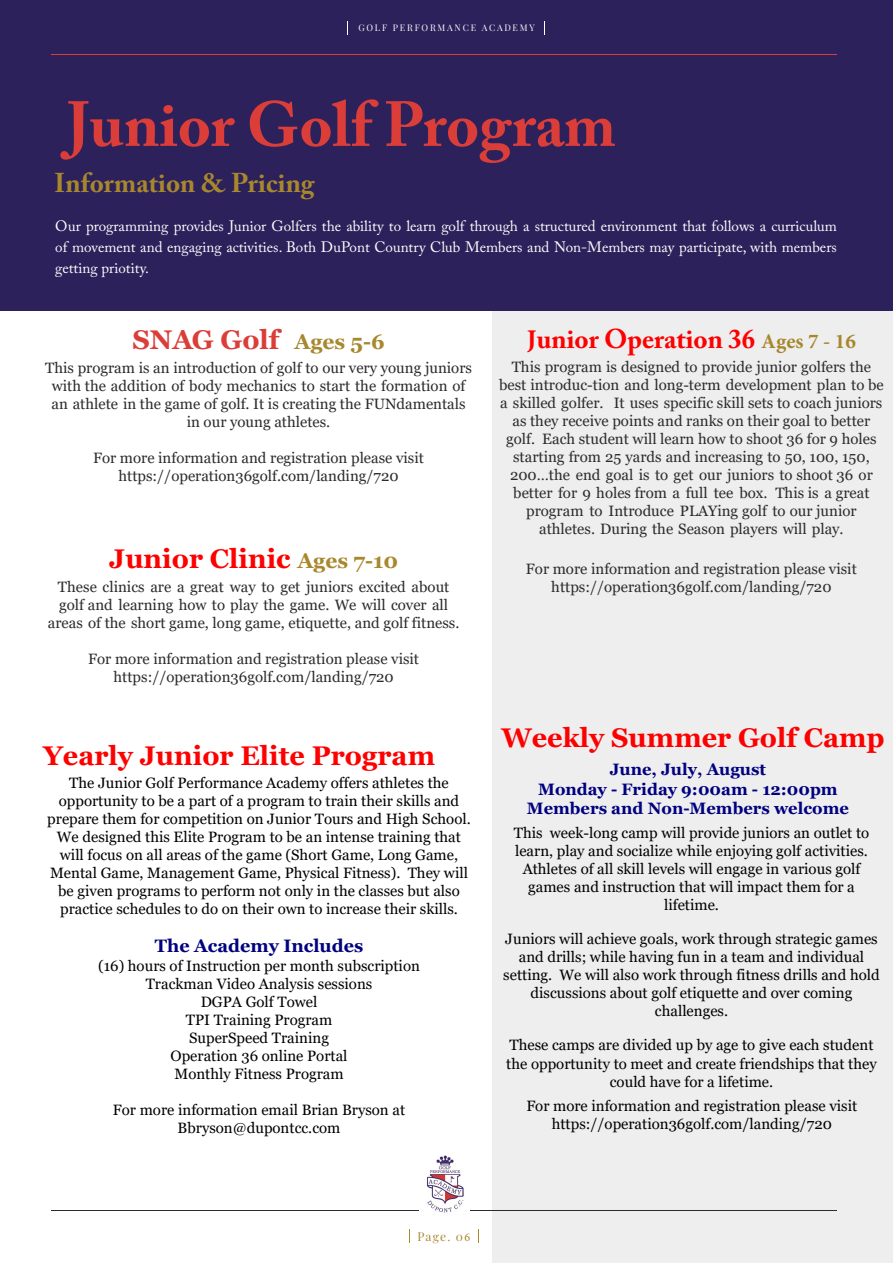
<style>
.page{position:relative;width:893px;height:1263px;background:#fff}
.page>*{position:absolute;margin:0;border:0;box-sizing:border-box;transform-origin:0 0}
.t1{font:700 63px "Adobe Caslon Pro";color:#db3d39}
.t2{font:700 27px "Georgia";color:#f00}
.t3{font:700 27px "Adobe Caslon Pro";color:#f00}
.t4{font:700 27px "Adobe Caslon Pro";color:#a7882d}
.t5{font:700 27px "Georgia";color:#db3d39}
.t6{font:700 18px "Georgia";color:#000080}
.t7{font:700 16.5px/19.8px "Georgia";color:#000080;text-align:center}
.t8{font:15px/18px "Georgia";color:#000;text-align:center}
.t9{font:15px/18px "Georgia";color:#2b2c2b;text-align:center}
.t10{font:15px/21px "Adobe Caslon Pro";color:#fff;text-align:justify}
.t11{font:12px "Playfair Display";color:#a7882d}
.t12{font:9px "Playfair Display";letter-spacing:.2em;color:#fff}
.s1{font-size:21px;color:#a7882d}
.s2{font-family:"Minion Pro"}
.s3{font-family:"Minion Pro";font-size:21px;color:#a7872c}
</style>
<div class="page">
<div style="left:492px;top:310px;width:401px;height:953px;background:#eeeeef"></div>
<div style="left:0;top:0;width:893px;height:310px;background:#2d215b"></div>
<svg style="left:347px;top:21px;width:1px;height:14px"></svg>
<svg style="left:544px;top:21px;width:1px;height:14px"></svg>
<hr style="left:52px;top:54px;width:785px;height:1px;background:#db3d39">
<hr style="left:52px;top:1210px;width:785px;height:1px;background:#2b2c2b">
<svg style="left:409px;top:1229px;width:1px;height:14px"></svg>
<img style="left:419px;top:1155px;width:51px;height:58px">
<p class="t12" style="left:358px;top:20px;width:178px">GOLF PERFORMANCE ACADEMY</p>
<h1 class="t1" style="left:67px;top:87px;width:551px">Junior Golf Program</h1>
<h2 class="t4" style="left:54px;top:167px;width:262px">Information &amp; Pricing</h2>
<p class="t10" style="left:55px;top:215px;width:783px">Our programming provides Junior Golfers the ability to learn golf through a structured environment that follows a curriculum of movement and engaging activities. Both DuPont Country Club Members and Non-Members may participate, with members getting priotity.</p>
<h2 class="t5" style="left:132px;top:322px;width:254px">SNAG Golf <span class="s1">Ages 5-6</span></h2>
<p class="t9" style="left:45px;top:359px;width:428px">This program is an introduction of golf to our very young juniors with the addition of body mechanics to start the formation of an athlete in the game of golf. It is creating the FUNdamentals in our young athletes.</p>
<p class="t9" style="left:93px;top:449px;width:332px">For more information and registration please visit https://operation36golf.com/landing/720</p>
<h2 class="t2" style="left:109px;top:541px;width:290px">Junior Clinic <span class="s1">Ages 7-10</span></h2>
<p class="t9" style="left:48px;top:578px;width:413px">These clinics are a great way to get juniors excited about golf and learning how to play the game. We will cover all areas of the short game, long game, etiquette, and golf fitness.</p>
<p class="t9" style="left:88px;top:650px;width:332px">For more information and registration please visit https://operation36golf.com/landing/720</p>
<h2 class="t3" style="left:527px;top:323px;width:330px"><span class="s2">J</span>unior Operation 36 <span class="s3">Ages 7 - 16</span></h2>
<p class="t9" style="left:499px;top:358px;width:386px">This program is designed to provide junior golfers the best introduc-tion and long-term development plan to be a skilled golfer. It uses specific skill sets to coach juniors as they receive points and ranks on their goal to better golf. Each student will learn how to shoot 36 for 9 holes starting from 25 yards and increasing to 50, 100, 150, 200…the end goal is to get our juniors to shoot 36 or better for 9 holes from a full tee box. This is a great program to Introduce PLAYing golf to our junior athletes. During the Season players will play.</p>
<p class="t9" style="left:526px;top:560px;width:332px">For more information and registration please visit https://operation36golf.com/landing/720</p>
<h2 class="t2" style="left:501px;top:721px;width:384px">Weekly Summer Golf Camp</h2>
<p class="t7" style="left:527px;top:759px;width:323px">June, July, August<br>Monday - Friday 9:00am - 12:00pm<br>Members and Non-Members welcome</p>
<p class="t8" style="left:514px;top:824px;width:357px">This week-long camp will provide juniors an outlet to learn, play and socialize while enjoying golf activities.<br>Athletes of all skill levels will engage in various golf games and instruction that will impact them for a lifetime.</p>
<p class="t8" style="left:503px;top:930px;width:378px">Juniors will achieve goals, work through strategic games and drills; while having fun in a team and individual setting. We will also work through fitness drills and hold discussions about golf etiquette and over coming challenges.</p>
<p class="t8" style="left:506px;top:1036px;width:372px;line-height:18.6px">These camps are divided up by age to give each student the opportunity to meet and create friendships that they could have for a lifetime.</p>
<h2 class="t2" style="left:43px;top:738px;width:393px">Yearly Junior Elite Program</h2>
<p class="t8" style="left:47px;top:774px;width:425px">The Junior Golf Performance Academy offers athletes the opportunity to be a part of a program to train their skills and prepare them for competition on Junior Tours and High School.<br>We designed this Elite Program to be an intense training that will focus on all areas of the game (Short Game, Long Game, Mental Game, Management Game, Physical Fitness). They will be given programs to perform not only in the classes but also practice schedules to do on their own to increase their skills.</p>
<p class="t6" style="left:155px;top:934px;width:210px">The Academy Includes</p>
<p class="t8" style="left:98px;top:957px;width:323px">(16) hours of Instruction per month subscription<br>Trackman Video Analysis sessions<br>DGPA Golf Towel<br>TPI Training Program<br>SuperSpeed Training<br>Operation 36 online Portal<br>Monthly Fitness Program</p>
<p class="t8" style="left:113px;top:1101px;width:294px">For more information email Brian Bryson at<br>Bbryson@dupontcc.com</p>
<p class="t8" style="left:526px;top:1097px;width:332px">For more information and registration please visit https://operation36golf.com/landing/720</p>
<p class="t11" style="left:417px;top:1227px;width:54px">Page. 0<span class="s2">6</span></p>
</div>
